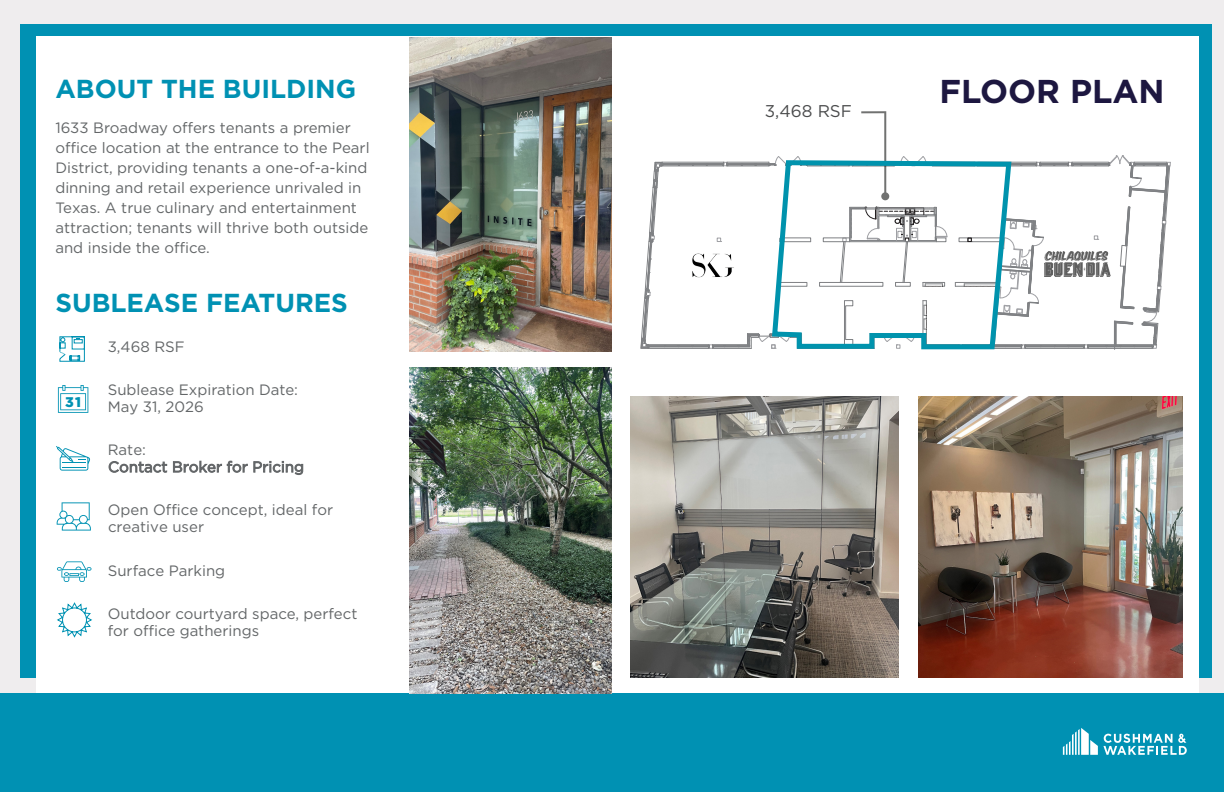
<style>
.page{position:relative;width:1224px;height:792px;background:#efedee}
.page>*{position:absolute;margin:0;border:0;box-sizing:border-box;transform-origin:0 0}
.t1{font:700 33px "Gotham";color:#1d1740}
.t2{font:700 26px "Gotham";color:#0091b3}
.t3{font:17px "Gotham";color:#4b4c4d}
.Bullets{font:15px/20px "Gotham";color:#636668}
.t4{font:900 14px "Gotham";color:#0092b3}
</style>
<div class="page">
<div style="left:20px;top:24px;width:1192px;height:654px;background:#0091b3"></div>
<div style="left:36px;top:37px;width:1163px;height:755px;background:#fff"></div>
<div style="left:0;top:694px;width:1224px;height:98px;background:#0091b3"></div>
<svg style="left:1063px;top:728px;width:124px;height:27px"></svg>
<hr style="left:649px;top:346px;width:60px;height:1px;background:#7f8184">
<hr style="left:649px;top:347px;width:59px;height:1px;background:#7f8184">
<hr style="left:648px;top:348px;width:61px;height:1px;background:#7f8184">
<hr style="left:649px;top:345px;width:59px;height:1px;background:#7f8184">
<hr style="left:648px;top:344px;width:61px;height:1px;background:#7f8184">
<hr style="left:662px;top:162px;width:61px;height:1px;background:#7f8184">
<hr style="left:663px;top:163px;width:60px;height:1px;background:#7f8184">
<hr style="left:663px;top:164px;width:60px;height:1px;background:#7f8184">
<hr style="left:663px;top:165px;width:60px;height:1px;background:#7f8184">
<hr style="left:662px;top:166px;width:62px;height:1px;background:#7f8184">
<svg style="left:640px;top:162px;width:26px;height:187px"></svg>
<svg style="left:702px;top:155px;width:469px;height:195px"></svg>
<div style="left:1046px;top:242px;width:61px;height:27px;background:#fff"></div>
<div style="left:686px;top:244px;width:61px;height:27px;background:#fff"></div>
<hr style="left:884px;top:111px;width:2px;height:85px;background:#717271">
<hr style="left:861px;top:111px;width:23px;height:2px;background:#717271">
<img style="left:918px;top:396px;width:265px;height:282px">
<img style="left:631px;top:396px;width:268px;height:282px">
<svg style="left:59px;top:336px;width:26px;height:26px"></svg>
<svg style="left:58px;top:385px;width:30px;height:28px"></svg>
<svg style="left:56px;top:446px;width:34px;height:25px"></svg>
<svg style="left:57px;top:502px;width:34px;height:29px"></svg>
<svg style="left:57px;top:561px;width:35px;height:21px"></svg>
<svg style="left:57px;top:602px;width:36px;height:36px"></svg>
<img style="left:688px;top:253px;width:49px;height:29px">
<svg style="left:769px;top:158px;width:245px;height:192px"></svg>
<img style="left:1045px;top:251px;width:66px;height:25px">
<img style="left:409px;top:38px;width:203px;height:314px">
<img style="left:409px;top:367px;width:203px;height:327px">
<p class="t2" style="left:55px;top:72px;width:302px">ABOUT THE BUILDING</p>
<p class="Bullets" style="left:55px;top:117px;width:316px">1633 Broadway offers tenants a premier office location at the entrance to the Pearl District, providing tenants a one-of-a-kind dinning and retail experience unrivaled in Texas. A true culinary and entertainment attraction; tenants will thrive both outside and inside the office.</p>
<p class="t2" style="left:55px;top:286px;width:294px">SUBLEASE FEATURES</p>
<p class="t4" style="left:65px;top:392px;width:17px">31</p>
<p class="Bullets" style="left:108px;top:337px;width:78px">3,468 RSF</p>
<p class="Bullets" style="left:108px;top:381px;width:192px;line-height:17px">Sublease Expiration Date:<br>May 31, 2026</p>
<p class="Bullets" style="left:108px;top:441px;width:198px;line-height:17px">Rate:<br>Contact Broker for Pricing</p>
<p class="Bullets" style="left:108px;top:501px;width:227px;line-height:17px">Open Office concept, ideal for creative user</p>
<p class="Bullets" style="left:108px;top:560px;width:119px">Surface Parking</p>
<p class="Bullets" style="left:108px;top:605px;width:251px;line-height:17px">Outdoor courtyard space, perfect for office gatherings</p>
<p class="t3" style="left:765px;top:100px;width:89px">3,468 RSF</p>
<p class="t1" style="left:939px;top:70px;width:227px">FLOOR PLAN</p>
</div>
